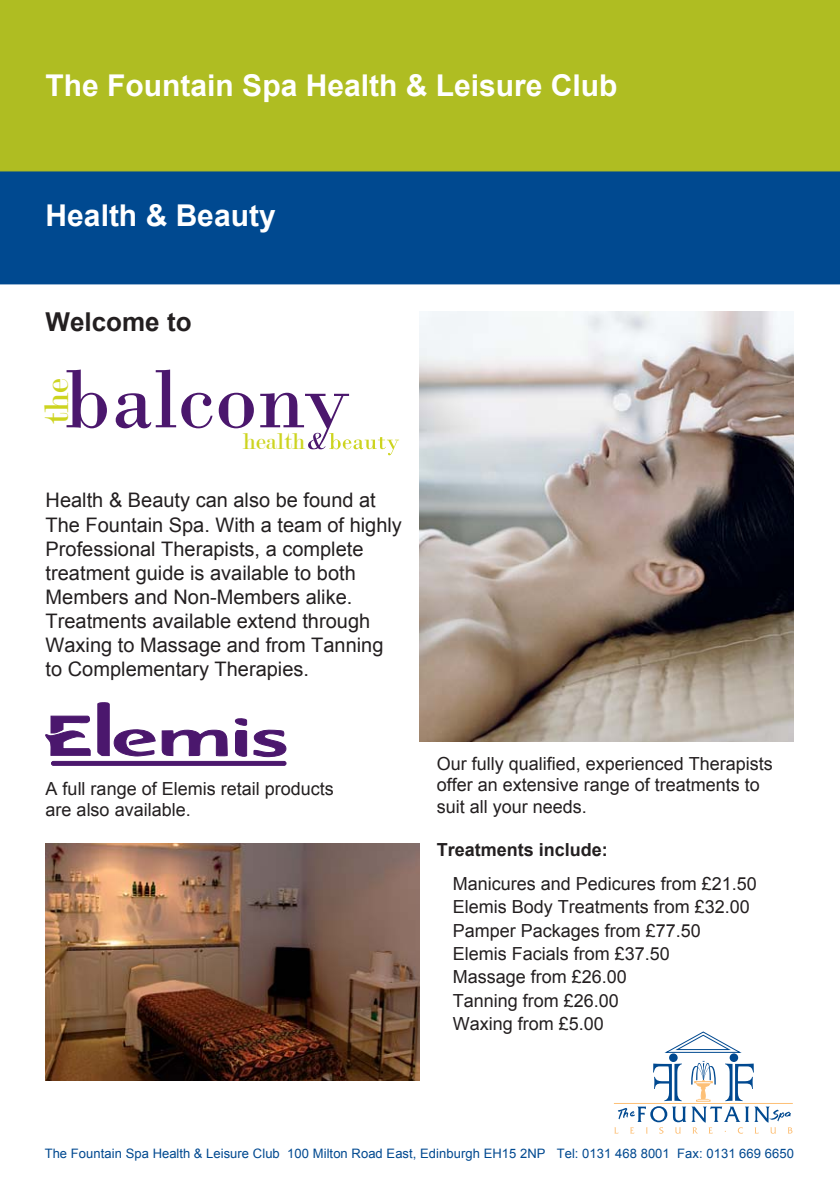
<style>
.page{position:relative;width:840px;height:1193px;background:#fff}
.page>*{position:absolute;margin:0;border:0;box-sizing:border-box;transform-origin:0 0}
.t1{font:36.2px "Modern";color:#cdd41f}
.t2{font:700 30px "Arial";color:#fff}
.t3{font:700 26px "Arial";color:#231f20}
.t4{font:24.2px "Modern";color:#cdd41f}
.t5{font:20px/24px "Arial";color:#231f20}
.t6{font:18px/23.4px "Arial";color:#231f20}
.t7{font:700 18px "Arial";color:#231f20}
.t8{font:13px "Arial";letter-spacing:.005em;color:#004990}
</style>
<div class="page">
<div style="left:0;top:171px;width:840px;height:113px;background:#004990"></div>
<div style="left:0;top:0;width:840px;height:171px;background:#afbd22"></div>
<img style="left:420px;top:311px;width:374px;height:430px">
<svg style="left:67px;top:369px;width:40px;height:59px"></svg>
<svg style="left:116px;top:369px;width:97px;height:59px"></svg>
<svg style="left:219px;top:392px;width:35px;height:36px"></svg>
<svg style="left:260px;top:392px;width:139px;height:63px"></svg>
<svg style="left:97px;top:702px;width:59px;height:54px"></svg>
<svg style="left:254px;top:729px;width:32px;height:27px"></svg>
<svg style="left:162px;top:718px;width:85px;height:38px"></svg>
<svg style="left:45px;top:715px;width:46px;height:40px"></svg>
<div style="left:51px;top:761px;width:235px;height:4px;background:#4b176d;border:1px solid #4b176d;border-radius:2px"></div>
<img style="left:46px;top:843px;width:374px;height:236px">
<svg style="left:614px;top:1031px;width:179px;height:102px"></svg>
<h2 class="t2" style="left:46px;top:69px;width:573px">The Fountain Spa Health &amp; Leisure Club</h2>
<h2 class="t2" style="left:46px;top:199px;width:232px">Health &amp; Beauty</h2>
<h3 class="t3" style="left:46px;top:307px;width:147px">Welcome to</h3>
<h1 class="t1" style="left:39px;top:424px;width:47px;rotate:-90deg">the</h1>
<h3 class="t4" style="left:243px;top:430px;width:64px">health</h3>
<p class="t5" style="left:46px;top:488px;width:358px">Health &amp; Beauty can also be found at The Fountain Spa. With a team of highly Professional Therapists, a complete treatment guide is available to both Members and Non-Members alike.<br>Treatments available extend through Waxing to Massage and from Tanning to Complementary Therapies.</p>
<p class="t6" style="left:46px;top:777px;width:290px;line-height:21.6px">A full range of Elemis retail products are also available.</p>
<p class="t6" style="left:437px;top:752px;width:338px;line-height:21.6px">Our fully qualified, experienced Therapists offer an extensive range of treatments to suit all your needs.</p>
<p class="t7" style="left:437px;top:839px;width:173px">Treatments include:</p>
<p class="t6" style="left:453px;top:871px;width:306px">Manicures and Pedicures from £21.50<br>Elemis Body Treatments from £32.00<br>Pamper Packages from £77.50<br>Elemis Facials from £37.50<br>Massage from £26.00<br>Tanning from £26.00<br>Waxing from £5.00</p>
<p class="t8" style="left:45px;top:1146px;width:751px">The Fountain Spa Health &amp; Leisure Club 100 Milton Road East, Edinburgh EH15 2NP Tel: 0131 468 8001 Fax: 0131 669 6650</p>
</div>
